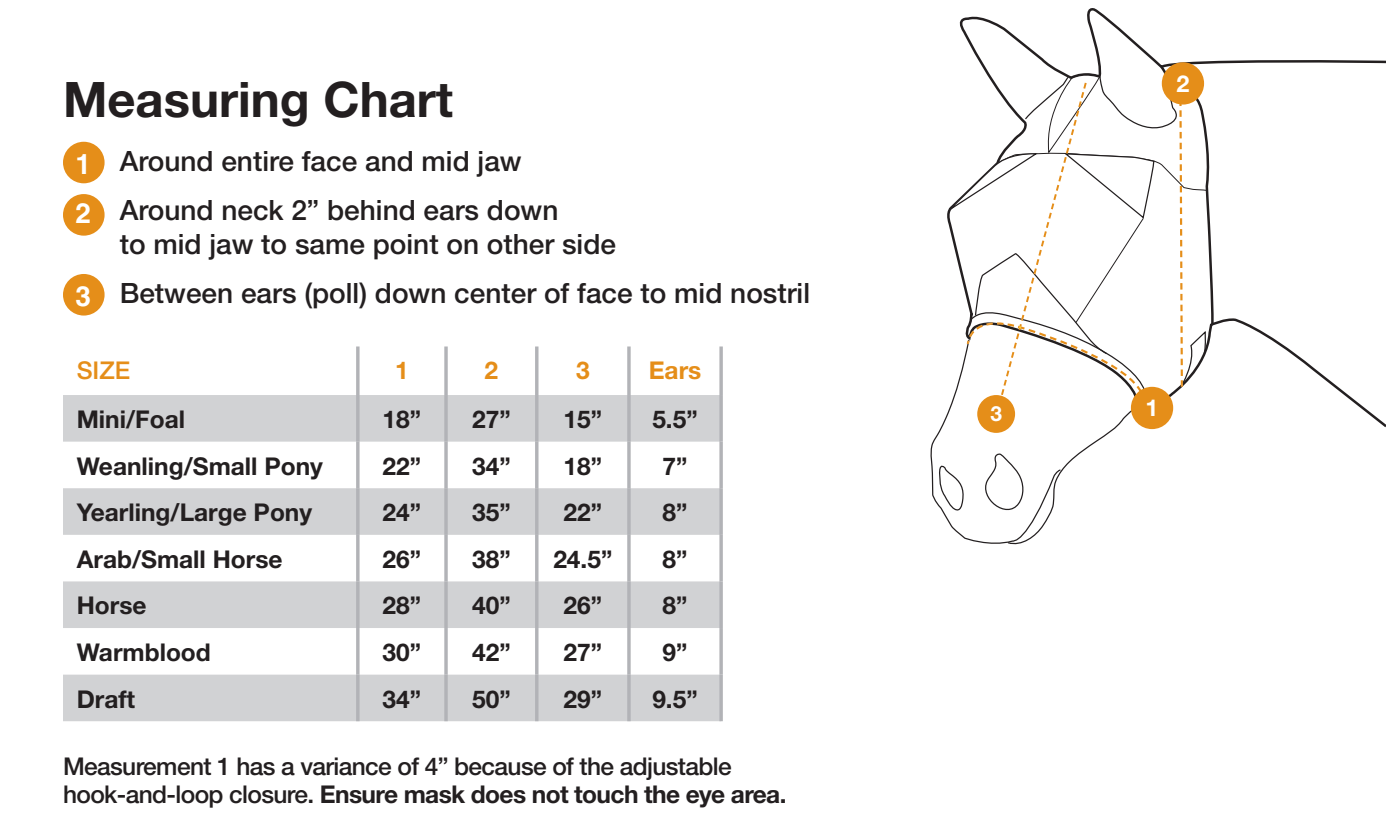
<style>
.page{position:relative;width:1386px;height:819px;background:#fff}
.page>*{position:absolute;margin:0;border:0;box-sizing:border-box;transform-origin:0 0}
.t1{font:700 49px "Helvetica Neue";color:#231f20}
.Chart_Bullet{font:500 28px/33.6px "Helvetica Neue";color:#231f20}
.Chart{font:700 24.5px "Helvetica Neue";color:#231f20}
.t2{font:500 24.5px/28px "Helvetica Neue";letter-spacing:-.025em;color:#231f20}
.t3{font:700 24.5px "Helvetica Neue";color:#e58e19}
.t4{font:500 24.5px "Helvetica Neue";color:#e58e19}
.t5{font:700 23.45px "Helvetica Neue";color:#fff}
.t6{font:700 21px "Helvetica Neue";color:#fff}
.s1{font-family:"Helvetica";font-weight:700;color:#fff}
.s2{font-weight:700}
</style>
<div class="page">
<div style="left:63px;top:194px;width:42px;height:42px;background:#e58e19;border-radius:50%"></div>
<div style="left:63px;top:142px;width:42px;height:41px;background:#e58e19;border-radius:50%"></div>
<div style="left:63px;top:274px;width:42px;height:42px;background:#e58e19;border-radius:50%"></div>
<svg style="left:959px;top:8px;width:427px;height:420px"></svg>
<svg style="left:63px;top:395px;width:656px;height:326px;fill:#d1d2d4"></svg>
<svg style="left:356px;top:346px;width:4px;height:49px"></svg>
<svg style="left:444px;top:346px;width:4px;height:49px"></svg>
<svg style="left:535px;top:346px;width:4px;height:49px"></svg>
<svg style="left:627px;top:346px;width:4px;height:49px"></svg>
<svg style="left:719px;top:346px;width:4px;height:49px"></svg>
<hr style="left:356px;top:395px;width:4px;height:47px;background:#b2b3b7">
<hr style="left:444px;top:395px;width:4px;height:47px;background:#babbbe">
<svg style="left:535px;top:395px;width:4px;height:47px"></svg>
<hr style="left:627px;top:395px;width:4px;height:47px;background:#b9babe">
<hr style="left:719px;top:395px;width:4px;height:47px;background:#bdbec1">
<svg style="left:356px;top:442px;width:4px;height:46px"></svg>
<svg style="left:444px;top:442px;width:4px;height:46px"></svg>
<svg style="left:535px;top:442px;width:4px;height:46px"></svg>
<svg style="left:627px;top:442px;width:4px;height:46px"></svg>
<svg style="left:719px;top:442px;width:4px;height:46px"></svg>
<hr style="left:356px;top:488px;width:4px;height:47px;background:#b2b3b7">
<hr style="left:444px;top:488px;width:4px;height:47px;background:#b9babd">
<svg style="left:535px;top:488px;width:4px;height:47px"></svg>
<hr style="left:627px;top:488px;width:4px;height:47px;background:#b9babd">
<hr style="left:719px;top:488px;width:4px;height:47px;background:#bdbec1">
<svg style="left:356px;top:535px;width:4px;height:46px"></svg>
<svg style="left:444px;top:535px;width:4px;height:46px"></svg>
<svg style="left:535px;top:535px;width:4px;height:46px"></svg>
<svg style="left:627px;top:535px;width:4px;height:46px"></svg>
<svg style="left:719px;top:535px;width:4px;height:46px"></svg>
<hr style="left:356px;top:581px;width:4px;height:47px;background:#b2b3b7">
<hr style="left:444px;top:581px;width:4px;height:47px;background:#babbbe">
<svg style="left:535px;top:581px;width:4px;height:47px"></svg>
<hr style="left:627px;top:581px;width:4px;height:47px;background:#b9babe">
<hr style="left:719px;top:581px;width:4px;height:47px;background:#bdbec1">
<svg style="left:356px;top:628px;width:4px;height:47px"></svg>
<svg style="left:444px;top:628px;width:4px;height:47px"></svg>
<svg style="left:535px;top:628px;width:4px;height:47px"></svg>
<svg style="left:627px;top:628px;width:4px;height:47px"></svg>
<svg style="left:719px;top:628px;width:4px;height:47px"></svg>
<hr style="left:356px;top:675px;width:4px;height:46px;background:#b2b3b7">
<hr style="left:444px;top:675px;width:4px;height:46px;background:#b2b3b7">
<svg style="left:535px;top:675px;width:4px;height:46px"></svg>
<hr style="left:627px;top:675px;width:4px;height:46px;background:#b2b3b7">
<hr style="left:719px;top:675px;width:4px;height:46px;background:#b2b3b7">
<svg style="left:1162px;top:62px;width:42px;height:43px"></svg>
<svg style="left:930px;top:64px;width:284px;height:481px"></svg>
<div style="left:977px;top:395px;width:38px;height:38px;background:#e58e19;border-radius:50%"></div>
<p class="t1" style="left:63px;top:69px;width:392px">Measuring Chart</p>
<p class="Chart_Bullet" style="left:75px;top:144px;width:448px"><span class="s1">1</span> Around entire face and mid jaw</p>
<p class="Chart_Bullet" style="left:120px;top:193px;width:498px;text-indent:-44px"><span class="s1">2</span> Around neck 2” behind ears down<br>to mid jaw to same point on other side</p>
<p class="Chart_Bullet" style="left:75px;top:276px;width:736px"><span class="s1">3</span> Between ears (poll) down center of face to mid nostril</p>
<p class="t4" style="left:77px;top:356px;width:55px">SIZE</p>
<p class="t3" style="left:395px;top:355px;width:15px">1</p>
<p class="t3" style="left:485px;top:355px;width:15px">2</p>
<p class="t3" style="left:576px;top:355px;width:15px">3</p>
<p class="t3" style="left:649px;top:355px;width:54px">Ears</p>
<p class="Chart" style="left:77px;top:404px;width:110px">Mini/Foal</p>
<p class="Chart" style="left:383px;top:404px;width:40px">18”</p>
<p class="Chart" style="left:472px;top:404px;width:40px">27”</p>
<p class="Chart" style="left:564px;top:404px;width:40px">15”</p>
<p class="Chart" style="left:652px;top:404px;width:47px">5.5”</p>
<p class="Chart" style="left:77px;top:451px;width:248px">Weanling/Small Pony</p>
<p class="Chart" style="left:383px;top:451px;width:40px">22”</p>
<p class="Chart" style="left:472px;top:451px;width:40px">34”</p>
<p class="Chart" style="left:564px;top:451px;width:40px">18”</p>
<p class="Chart" style="left:663px;top:451px;width:26px">7”</p>
<p class="Chart" style="left:77px;top:497px;width:237px">Yearling/Large Pony</p>
<p class="Chart" style="left:383px;top:497px;width:40px">24”</p>
<p class="Chart" style="left:472px;top:497px;width:40px">35”</p>
<p class="Chart" style="left:564px;top:497px;width:40px">22”</p>
<p class="Chart" style="left:663px;top:497px;width:26px">8”</p>
<p class="Chart" style="left:77px;top:544px;width:207px">Arab/Small Horse</p>
<p class="Chart" style="left:383px;top:544px;width:40px">26”</p>
<p class="Chart" style="left:472px;top:544px;width:40px">38”</p>
<p class="Chart" style="left:553px;top:544px;width:61px">24.5”</p>
<p class="Chart" style="left:663px;top:544px;width:26px">8”</p>
<p class="Chart" style="left:77px;top:590px;width:71px">Horse</p>
<p class="Chart" style="left:383px;top:590px;width:40px">28”</p>
<p class="Chart" style="left:472px;top:590px;width:40px">40”</p>
<p class="Chart" style="left:564px;top:590px;width:40px">26”</p>
<p class="Chart" style="left:663px;top:590px;width:26px">8”</p>
<p class="Chart" style="left:77px;top:637px;width:136px">Warmblood</p>
<p class="Chart" style="left:383px;top:637px;width:40px">30”</p>
<p class="Chart" style="left:472px;top:637px;width:40px">42”</p>
<p class="Chart" style="left:564px;top:637px;width:40px">27”</p>
<p class="Chart" style="left:663px;top:637px;width:26px">9”</p>
<p class="Chart" style="left:77px;top:684px;width:60px">Draft</p>
<p class="Chart" style="left:383px;top:684px;width:40px">34”</p>
<p class="Chart" style="left:472px;top:684px;width:40px">50”</p>
<p class="Chart" style="left:564px;top:684px;width:40px">29”</p>
<p class="Chart" style="left:652px;top:684px;width:47px">9.5”</p>
<p class="t2" style="left:63px;top:752px;width:725px">Measurement 1 has a variance of 4” because of the adjustable hook-and-loop closure. <span class="s2">Ensure mask does not touch the eye area.</span></p>
<p class="t6" style="left:990px;top:401px;width:13px">3</p>
<p class="t5" style="left:1176px;top:69px;width:14px">2</p>
<p class="t5" style="left:1146px;top:393px;width:14px">1</p>
</div>
